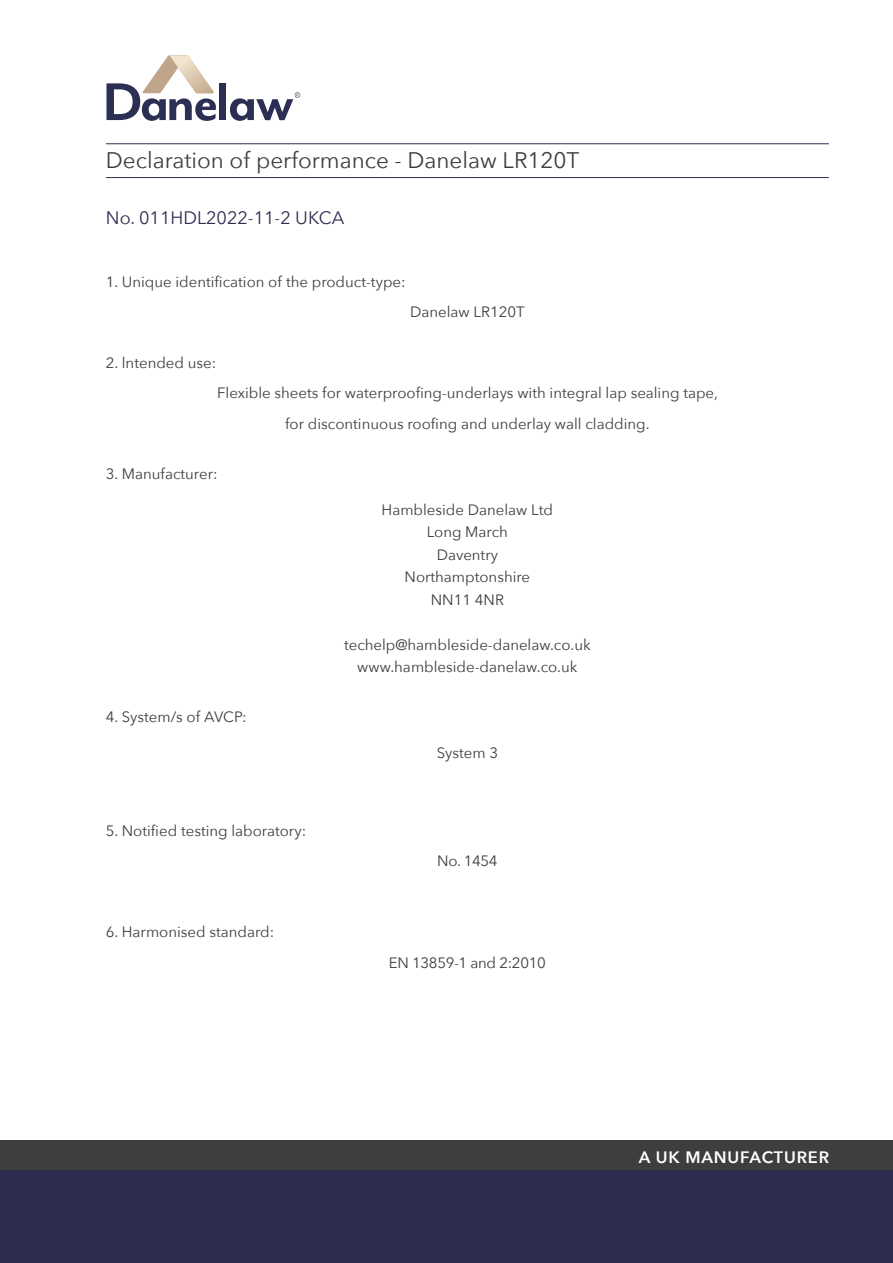
<style>
.page{position:relative;width:893px;height:1263px;background:#fff}
.page>*{position:absolute;margin:0;border:0;box-sizing:border-box;transform-origin:0 0}
.Header_-_grey{font:22.5px "Avenir Next";color:#3e3e3f}
.Sub_header_green_-_s{font:18px "Avenir Next";color:#2d2d51}
.t1{font:600 16.5px "Avenir Next";letter-spacing:.05em;color:#fff}
.Sub_header_green_-_s-2{font:15px/22.5px "Avenir Next";color:#3e3e3f;text-align:center}
.Sub_header_green_-_s-3{font:15px "Avenir Next";letter-spacing:-.02em;color:#3e3e3f}
</style>
<div class="page">
<svg style="left:106px;top:55px;width:110px;height:66px"></svg>
<div style="left:219px;top:83px;width:7px;height:37px;background:#2a2f53"></div>
<svg style="left:230px;top:92px;width:70px;height:29px"></svg>
<div style="left:0;top:1169px;width:893px;height:94px;background:#2d2d51"></div>
<div style="left:0;top:1140px;width:893px;height:29px;background:#3e3e3f"></div>
<hr style="left:106px;top:143px;width:723px;height:1px;background:#2d2d51">
<hr style="left:106px;top:177px;width:723px;height:1px;background:#2d2d51">
<p class="Header_-_grey" style="left:106px;top:142px;width:475px">Declaration of performance - Danelaw LR120T</p>
<p class="Sub_header_green_-_s" style="left:106px;top:203px;width:240px">No. 011HDL2022-11-2 UKCA</p>
<p class="Sub_header_green_-_s-2" style="left:106px;top:269px;width:301px">1. Unique identification of the product-type:</p>
<p class="Sub_header_green_-_s-2" style="left:106px;top:350px;width:112px">2. lntended use:</p>
<p class="Sub_header_green_-_s-2" style="left:410px;top:300px;width:116px">Danelaw LR120T</p>
<p class="Sub_header_green_-_s-2" style="left:217px;top:381px;width:502px">Flexible sheets for waterproofing-underlays with integral lap sealing tape,</p>
<p class="Sub_header_green_-_s-2" style="left:285px;top:412px;width:366px">for discontinuous roofing and underlay wall cladding.</p>
<p class="Sub_header_green_-_s-2" style="left:106px;top:462px;width:113px">3. Manufacturer:</p>
<p class="Sub_header_green_-_s-2" style="left:106px;top:705px;width:142px">4. System/s of AVCP:</p>
<p class="Sub_header_green_-_s-2" style="left:106px;top:818px;width:202px">5. Notified testing laboratory:</p>
<p class="Sub_header_green_-_s-2" style="left:106px;top:920px;width:170px">6. Harmonised standard:</p>
<p class="Sub_header_green_-_s-2" style="left:382px;top:497px;width:173px">Hambleside Danelaw Ltd<br>Long March<br>Daventry<br>Northamptonshire<br>NN11 4NR</p>
<p class="Sub_header_green_-_s-2" style="left:344px;top:632px;width:248px">techelp@hambleside-danelaw.co.uk www.hambleside-danelaw.co.uk</p>
<p class="Sub_header_green_-_s-2" style="left:437px;top:740px;width:63px">System 3</p>
<p class="Sub_header_green_-_s-2" style="left:437px;top:849px;width:62px">No. 1454</p>
<p class="Sub_header_green_-_s-3" style="left:389px;top:950px;width:158px">EN 13859-1 and 2:2010</p>
<p class="t1" style="left:639px;top:1143px;width:192px">A UK MANUFACTURER</p>
</div>
